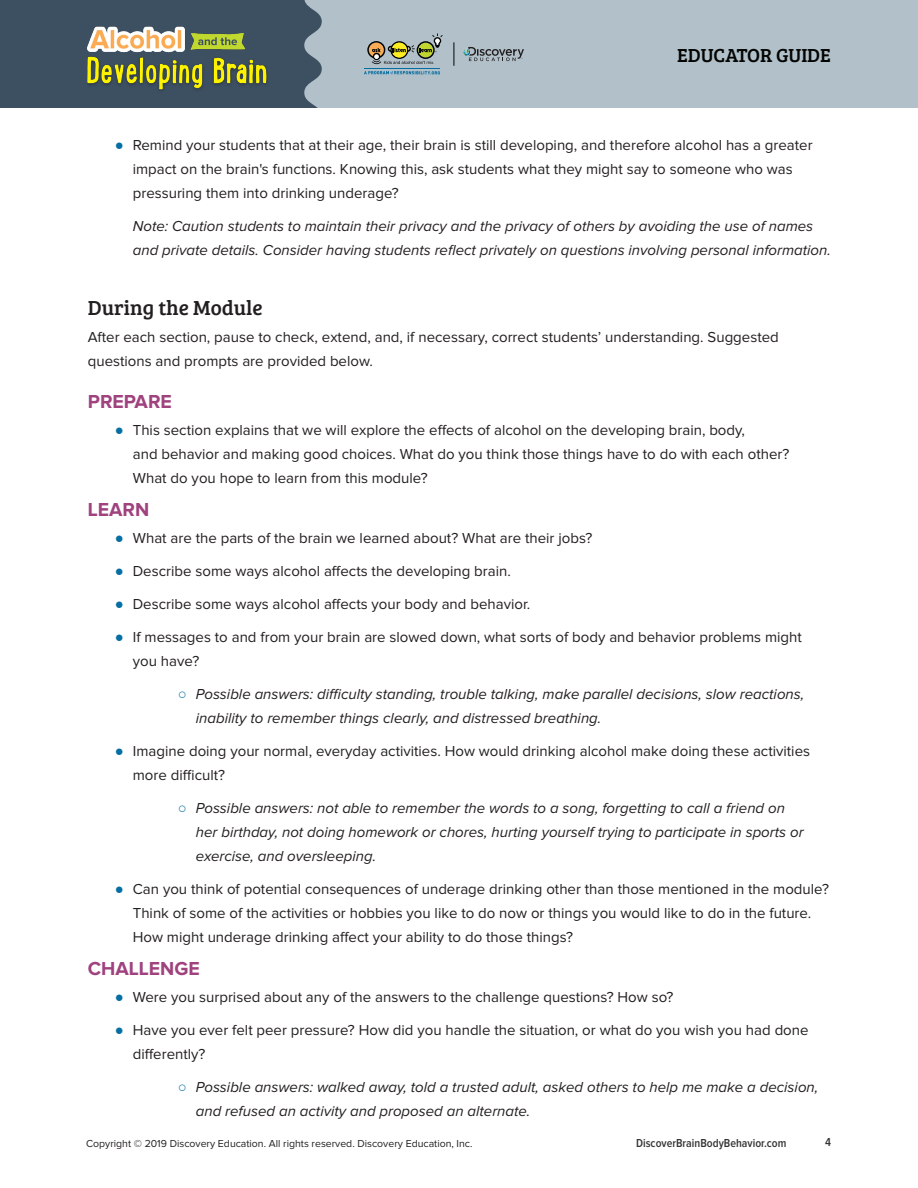
<style>
.page{position:relative;width:918px;height:1188px;background:#fff}
.page>*{position:absolute;margin:0;border:0;box-sizing:border-box;transform-origin:0 0}
.Subhead_1{font:21px "Bree Serif";color:#231f20}
.Prepare_Learn_Challe{font:700 19.5px "Proxima Nova";color:#9f427e}
.t1{font:19.5px "Bree Serif";color:#040503}
.Body{font:15px/24px "Proxima Nova";color:#231f20}
.Bullet_no_bullet{font:italic 15px/24px "Proxima Nova";color:#231f20}
.t2{font:600 12px "Proxima Nova Cond";color:#343333}
.t3{font:10.5px "Proxima Nova";color:#231f20}
.s1{font-family:"Arial";color:#056ea3}
.s2{font-family:"Arial";font-style:normal;color:#056ea3}
</style>
<div class="page">
<div style="left:304px;top:0;width:614px;height:108px;background:#b1c0c9"></div>
<div style="left:0;top:0;width:322px;height:108px;background:#3d5062"></div>
<img style="left:87px;top:27px;width:183px;height:66px">
<svg style="left:463px;top:47px;width:61px;height:14px"></svg>
<svg style="left:454px;top:42px;width:1px;height:24px"></svg>
<svg style="left:367px;top:33px;width:76px;height:32px"></svg>
<svg style="left:364px;top:71px;width:76px;height:4px"></svg>
<hr style="left:364px;top:68px;width:76px;height:1px;background:#046ea2">
<h2 class="t1" style="left:677px;top:41px;width:155px">EDUCATOR GUIDE</h2>
<p class="Body" style="left:133px;top:134px;width:681px;text-indent:-18px"><span class="s1">●</span> Remind your students that at their age, their brain is still developing, and therefore alcohol has a greater impact on the brain's functions. Knowing this, ask students what they might say to someone who was pressuring them into drinking underage?</p>
<p class="Bullet_no_bullet" style="left:133px;top:215px;width:700px">Note: Caution students to maintain their privacy and the privacy of others by avoiding the use of names and private details. Consider having students reflect privately on questions involving personal information.</p>
<p class="Subhead_1" style="left:88px;top:293px;width:176px">During the Module</p>
<p class="Body" style="left:88px;top:326px;width:692px">After each section, pause to check, extend, and, if necessary, correct students’ understanding. Suggested questions and prompts are provided below.</p>
<p class="Prepare_Learn_Challe" style="left:88px;top:393px;width:86px">PREPARE</p>
<p class="Body" style="left:133px;top:419px;width:658px;text-indent:-18px"><span class="s1">●</span> This section explains that we will explore the effects of alcohol on the developing brain, body,<br>and behavior and making good choices. What do you think those things have to do with each other?<br>What do you hope to learn from this module?</p>
<p class="Prepare_Learn_Challe" style="left:88px;top:501px;width:63px">LEARN</p>
<p class="Body" style="left:115px;top:527px;width:479px"><span class="s1">●</span> What are the parts of the brain we learned about? What are their jobs?</p>
<p class="Body" style="left:115px;top:560px;width:398px"><span class="s1">●</span> Describe some ways alcohol affects the developing brain.</p>
<p class="Body" style="left:115px;top:593px;width:417px"><span class="s1">●</span> Describe some ways alcohol affects your body and behavior.</p>
<p class="Body" style="left:133px;top:626px;width:670px;text-indent:-18px"><span class="s1">●</span> If messages to and from your brain are slowed down, what sorts of body and behavior problems might you have?</p>
<p class="Bullet_no_bullet" style="left:196px;top:683px;width:610px;text-indent:-18px"><span class="s2">○</span> Possible answers: difficulty standing, trouble talking, make parallel decisions, slow reactions, inability to remember things clearly, and distressed breathing.</p>
<p class="Body" style="left:133px;top:740px;width:679px;text-indent:-18px"><span class="s1">●</span> Imagine doing your normal, everyday activities. How would drinking alcohol make doing these activities more difficult?</p>
<p class="Bullet_no_bullet" style="left:196px;top:797px;width:609px;text-indent:-18px"><span class="s2">○</span> Possible answers: not able to remember the words to a song, forgetting to call a friend on her birthday, not doing homework or chores, hurting yourself trying to participate in sports or exercise, and oversleeping.</p>
<p class="Body" style="left:133px;top:878px;width:698px;text-indent:-18px"><span class="s1">●</span> Can you think of potential consequences of underage drinking other than those mentioned in the module?<br>Think of some of the activities or hobbies you like to do now or things you would like to do in the future.<br>How might underage drinking affect your ability to do those things?</p>
<p class="Prepare_Learn_Challe" style="left:88px;top:960px;width:114px">CHALLENGE</p>
<p class="Body" style="left:115px;top:986px;width:560px"><span class="s1">●</span> Were you surprised about any of the answers to the challenge questions? How so?</p>
<p class="Body" style="left:133px;top:1019px;width:677px;text-indent:-18px"><span class="s1">●</span> Have you ever felt peer pressure? How did you handle the situation, or what do you wish you had done differently?</p>
<p class="Bullet_no_bullet" style="left:196px;top:1076px;width:624px;text-indent:-18px"><span class="s2">○</span> Possible answers: walked away, told a trusted adult, asked others to help me make a decision, and refused an activity and proposed an alternate.</p>
<p class="t3" style="left:86px;top:1139px;width:388px">Copyright © 2019 Discovery Education. All rights reserved. Discovery Education, Inc.</p>
<p class="t2" style="left:636px;top:1138px;width:152px">DiscoverBrainBodyBehavior.com</p>
<p class="t2" style="left:825px;top:1137px;width:7px">4</p>
</div>
